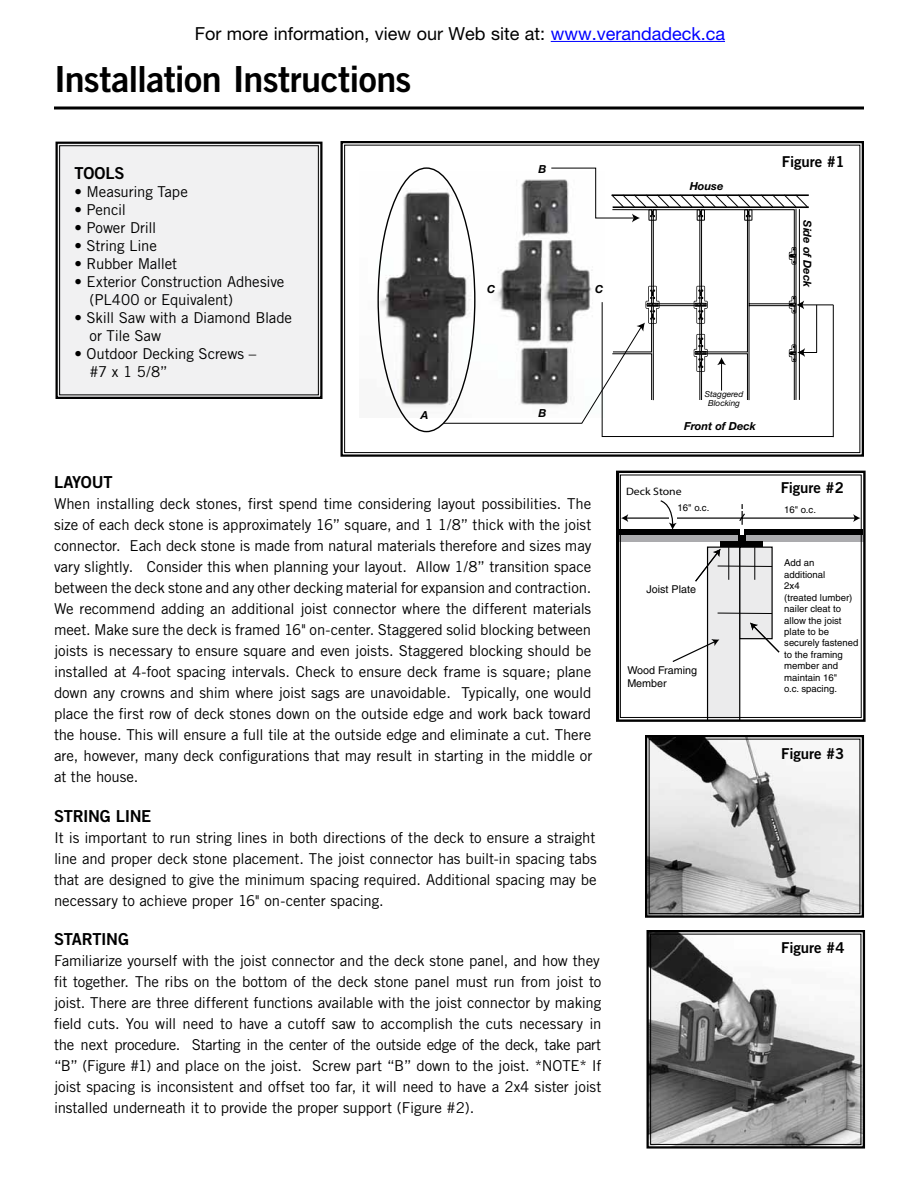
<style>
.page{position:relative;width:918px;height:1188px;background:#fff}
.page>*{position:absolute;margin:0;border:0;box-sizing:border-box;transform-origin:0 0}
.t1{font:36px "Trade Gothic Bold Two";letter-spacing:-.02em;color:#000}
.t2{font:18px "Helvetica Neue";color:#000}
.t3{font:16.5px "Trade Gothic Bold Two";letter-spacing:-.015em;color:#000}
.t4{font:15px/21px "Trade Gothic";letter-spacing:-.01em;color:#000;text-align:justify}
.t5{font:15px "Trade Gothic Bold Two";letter-spacing:-.005em;color:#000}
.t6{font:italic 700 11.1px "Helvetica Neue";color:#000}
.t7{font:10.8px/12.9px "Helvetica";color:#000}
.t8{font:10.8px "Myriad";color:#000;scale:1.09 1}
.t9{font:9.6px/11.6px "Helvetica";color:#000}
.t10{font:italic 8.25px/9.3px "Helvetica Neue";color:#000;text-align:center}
.s1{color:#00f}
</style>
<div class="page">
<div style="left:55px;top:141px;width:268px;height:258px;background:#f1f1f2"></div>
<div style="left:59px;top:145px;width:260px;height:250px;border:1px solid #000"></div>
<svg style="left:645px;top:735px;width:220px;height:183px"></svg>
<div style="left:649px;top:739px;width:211px;height:175px;border:1px solid #000"></div>
<svg style="left:340px;top:141px;width:524px;height:316px"></svg>
<div style="left:344px;top:145px;width:516px;height:308px;border:1px solid #000"></div>
<svg style="left:616px;top:470px;width:250px;height:252px"></svg>
<div style="left:620px;top:475px;width:242px;height:243px;border:1px solid #000"></div>
<svg style="left:646px;top:930px;width:220px;height:219px"></svg>
<div style="left:650px;top:934px;width:211px;height:211px;border:1px solid #000"></div>
<svg style="left:54px;top:106px;width:810px;height:4px;background:#3f3f3f"></svg>
<hr style="left:551px;top:41px;width:174px;height:1px;background:#00f">
<p class="t2" style="left:195px;top:23px;width:532px">For more information, view our Web site at: <span class="s1">www.verandadeck.ca</span></p>
<h1 class="t1" style="left:54px;top:57px;width:359px">Installation Instructions</h1>
<p class="t3" style="left:75px;top:163px;width:52px">TOOLS</p>
<p class="t4" style="left:75px;top:181px;width:115px">• Measuring Tape</p>
<p class="t4" style="left:75px;top:199px;width:53px">• Pencil</p>
<p class="t4" style="left:75px;top:217px;width:83px">• Power Drill</p>
<p class="t4" style="left:75px;top:235px;width:84px">• String Line</p>
<p class="t4" style="left:75px;top:253px;width:104px">• Rubber Mallet</p>
<p class="t4" style="left:90px;top:272px;width:196px;line-height:18px;text-indent:-15px">• Exterior Construction Adhesive (PL400 or Equivalent)</p>
<p class="t4" style="left:90px;top:308px;width:204px;line-height:18px;text-indent:-15px">• Skill Saw with a Diamond Blade or Tile Saw</p>
<p class="t4" style="left:90px;top:344px;width:168px;line-height:18px;text-indent:-15px">• Outdoor Decking Screws – #7 x 1 5/8”</p>
<p class="t6" style="left:539px;top:162px;width:10px">B</p>
<p class="t6" style="left:487px;top:282px;width:10px">C</p>
<p class="t6" style="left:595px;top:282px;width:10px">C</p>
<p class="t6" style="left:421px;top:408px;width:9px">A</p>
<p class="t6" style="left:539px;top:406px;width:10px">B</p>
<p class="t3" style="left:54px;top:472px;width:60px">LAYOUT</p>
<p class="t4" style="left:54px;top:493px;width:540px">When installing deck stones, first spend time considering layout possibilities. The size of each deck stone is approximately 16” square, and 1 1/8” thick with the joist connector. Each deck stone is made from natural materials therefore and sizes may vary slightly. Consider this when planning your layout. Allow 1/8” transition space between the deck stone and any other decking material for expansion and contraction.<br>We recommend adding an additional joist connector where the different materials meet. Make sure the deck is framed 16" on-center. Staggered solid blocking between joists is necessary to ensure square and even joists. Staggered blocking should be installed at 4-foot spacing intervals. Check to ensure deck frame is square; plane down any crowns and shim where joist sags are unavoidable. Typically, one would place the first row of deck stones down on the outside edge and work back toward the house. This will ensure a full tile at the outside edge and eliminate a cut. There are, however, many deck configurations that may result in starting in the middle or at the house.</p>
<p class="t3" style="left:54px;top:806px;width:99px">STRING LINE</p>
<p class="t4" style="left:54px;top:827px;width:544px">It is important to run string lines in both directions of the deck to ensure a straight line and proper deck stone placement. The joist connector has built-in spacing tabs that are designed to give the minimum spacing required. Additional spacing may be necessary to achieve proper 16" on-center spacing.</p>
<p class="t3" style="left:54px;top:929px;width:77px">STARTING</p>
<p class="t4" style="left:54px;top:950px;width:549px">Familiarize yourself with the joist connector and the deck stone panel, and how they fit together. The ribs on the bottom of the deck stone panel must run from joist to joist. There are three different functions available with the joist connector by making field cuts. You will need to have a cutoff saw to accomplish the cuts necessary in the next procedure. Starting in the center of the outside edge of the deck, take part “B” (Figure #1) and place on the joist. Screw part “B” down to the joist. *NOTE* If joist spacing is inconsistent and offset too far, it will need to have a 2x4 sister joist installed underneath it to provide the proper support (Figure #2).</p>
<p class="t6" style="left:690px;top:179px;width:35px">House</p>
<p class="t10" style="left:705px;top:389px;width:40px">Staggered<br>Blocking</p>
<p class="t6" style="left:684px;top:419px;width:73px">Front of Deck</p>
<p class="t8" style="left:626px;top:486px;width:52px">Deck Stone</p>
<p class="t9" style="left:678px;top:502px;width:33px">16" o.c.</p>
<p class="t7" style="left:646px;top:583px;width:51px">Joist Plate</p>
<p class="t7" style="left:627px;top:664px;width:71px">Wood Framing<br>Member</p>
<p class="t5" style="left:782px;top:153px;width:64px">Figure #1</p>
<p class="t6" style="left:814px;top:220px;width:69px;rotate:90deg">Side of Deck</p>
<p class="t5" style="left:781px;top:478px;width:65px">Figure #2</p>
<p class="t9" style="left:784px;top:504px;width:33px">16" o.c.</p>
<p class="t9" style="left:784px;top:557px;width:76px">Add an<br>additional<br>2x4<br>(treated lumber) nailer cleat to allow the joist plate to be securely fastened to the framing member and maintain 16"<br>o.c. spacing.</p>
<p class="t5" style="left:781px;top:744px;width:65px">Figure #3</p>
<p class="t5" style="left:781px;top:939px;width:65px">Figure #4</p>
</div>
